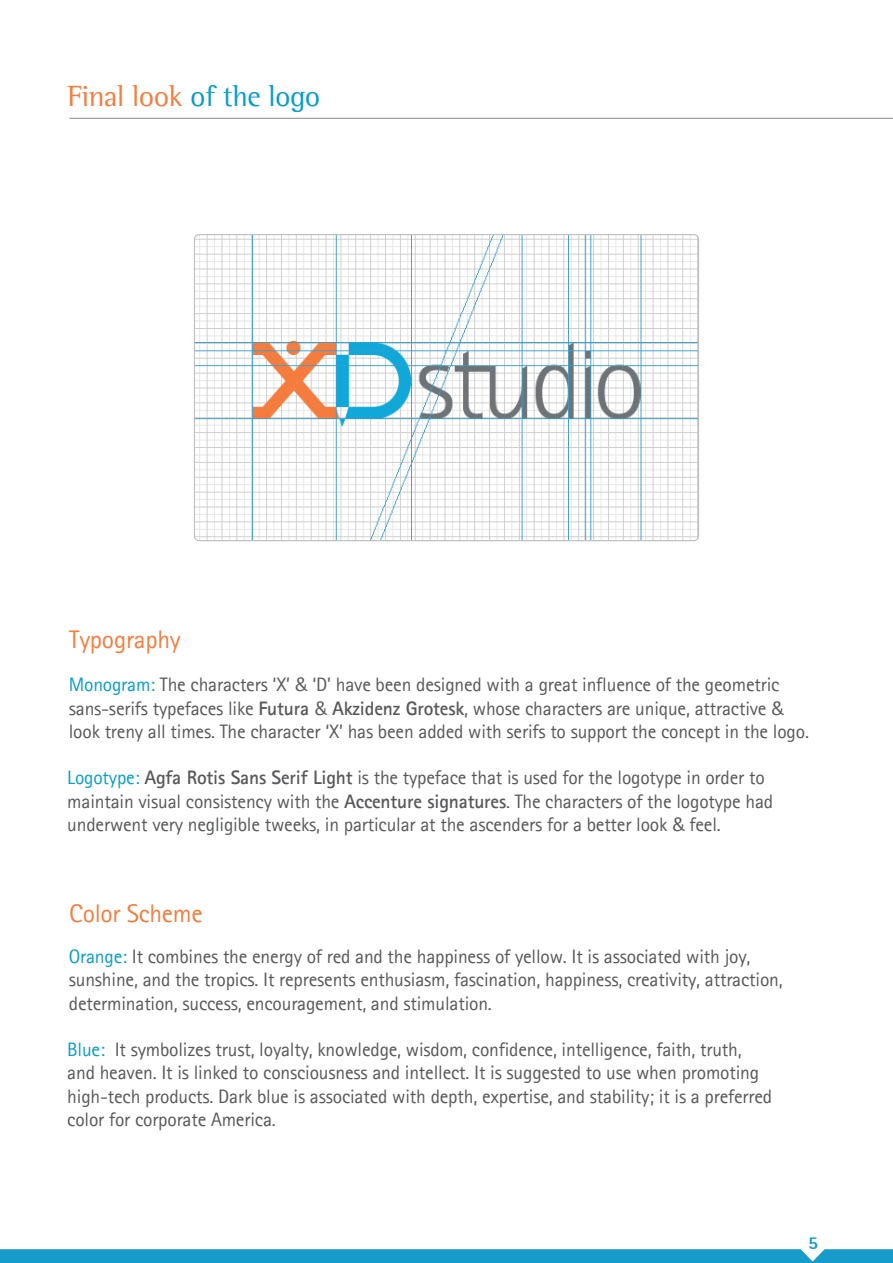
<style>
.page{position:relative;width:893px;height:1263px;background:#fff}
.page>*{position:absolute;margin:0;border:0;box-sizing:border-box;transform-origin:0 0}
.t1{font:30px "Agfa Rotis Semi Serif";letter-spacing:-.02em;color:#f47d3f}
.t2{font:25.5px "Agfa Rotis Sans Serif";letter-spacing:-.01em;color:#f47d3f}
.t3{font:19.5px/23.4px "Agfa Rotis Sans Serif";letter-spacing:-.01em;color:#57585a}
.t4{font:18px "Agfa Rotis Sans Serif Ex Bd";color:#169cca}
.s1{color:#079dca}
.s2{font-weight:700}
</style>
<div class="page">
<svg style="left:0;top:1249px;width:893px;height:14px;background:#1c9ecb"></svg>
<hr style="left:69px;top:118px;width:824px;height:1px;background:#939598">
<img style="left:196px;top:236px;width:501px;height:303px">
<div style="left:194px;top:234px;width:505px;height:307px;border:1px solid #bcbdc0;border-radius:4px"></div>
<h1 class="t1" style="left:67px;top:79px;width:255px">Final look <span class="s1">of the logo</span></h1>
<h2 class="t2" style="left:69px;top:624px;width:113px">Typography</h2>
<p class="t3" style="left:69px;top:673px;width:742px"><span class="s1">Monogram:</span> The characters ‘X’ &amp; ‘D’ have been designed with a great influence of the geometric sans-serifs typefaces like <span class="s2">Futura</span> &amp; <span class="s2">Akzidenz Grotesk</span>, whose characters are unique, attractive &amp; look treny all times. The character ‘X’ has been added with serifs to support the concept in the logo.</p>
<p class="t3" style="left:67px;top:766px;width:707px"><span class="s1">Logotype:</span> <span class="s2">Agfa Rotis Sans Serif Light</span> is the typeface that is used for the logotype in order to maintain visual consistency with the <span class="s2">Accenture signatures</span>. The characters of the logotype had underwent very negligible tweeks, in particular at the ascenders for a better look &amp; feel.</p>
<h2 class="t2" style="left:69px;top:899px;width:135px">Color Scheme</h2>
<p class="t3" style="left:69px;top:944px;width:715px"><span class="s1">Orange:</span> It combines the energy of red and the happiness of yellow. It is associated with joy, sunshine, and the tropics. It represents enthusiasm, fascination, happiness, creativity, attraction, determination, success, encouragement, and stimulation.</p>
<p class="t3" style="left:67px;top:1037px;width:706px"><span class="s1">Blue:</span> It symbolizes trust, loyalty, knowledge, wisdom, confidence, intelligence, faith, truth, and heaven. It is linked to consciousness and intellect. It is suggested to use when promoting high-tech products. Dark blue is associated with depth, expertise, and stability; it is a preferred color for corporate America.</p>
<p class="t4" style="left:808px;top:1232px;width:12px">5</p>
</div>
